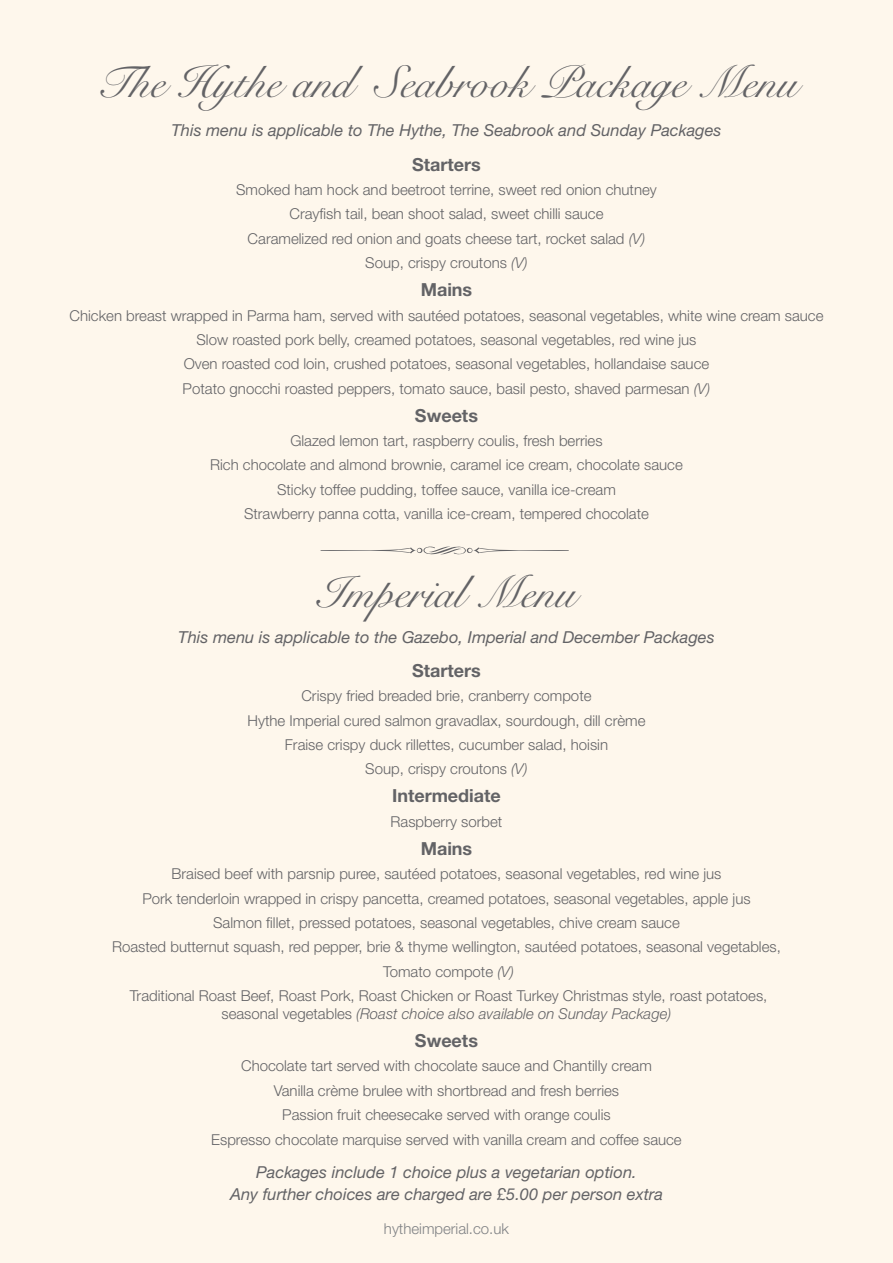
<style>
.page{position:relative;width:893px;height:1263px;background:#fef7ec}
.page>*{position:absolute;margin:0;border:0;box-sizing:border-box;transform-origin:0 0}
.t1{font:45px "Snell Roundhand Script";color:#636366}
.t2{font:700 18px "Helvetica Neue";color:#636366}
.t3{font:italic 16.5px/22.5px "Helvetica Neue";color:#636366;text-align:center}
.t4{font:300 15px/24.3px "Helvetica Neue";color:#636366;text-align:center}
.t5{font:italic 300 15px "Helvetica Neue";color:#636366}
.t6{font:300 15px "Helvetica Neue";color:#808285}
.s1{font-style:italic}
.s2{font-style:normal}
</style>
<div class="page">
<svg style="left:320px;top:546px;width:249px;height:8px"></svg>
<h1 class="t1" style="left:95px;top:57px;width:704px">The Hythe and Seabrook Package Menu</h1>
<p class="t3" style="left:171px;top:119px;width:552px">This menu is applicable to The Hythe, The Seabrook and Sunday Packages</p>
<p class="t2" style="left:412px;top:153px;width:70px">Starters</p>
<p class="t4" style="left:236px;top:177px;width:422px">Smoked ham hock and beetroot terrine, sweet red onion chutney Crayfish tail, bean shoot salad, sweet chilli sauce<br>Caramelized red onion and goats cheese tart, rocket salad <span class="s1">(V)<br></span>Soup, crispy croutons <span class="s1">(V)</span></p>
<p class="t2" style="left:421px;top:279px;width:53px">Mains</p>
<p class="t4" style="left:70px;top:303px;width:755px">Chicken breast wrapped in Parma ham, served with sautéed potatoes, seasonal vegetables, white wine cream sauce Slow roasted pork belly, creamed potatoes, seasonal vegetables, red wine jus<br>Oven roasted cod loin, crushed potatoes, seasonal vegetables, hollandaise sauce<br>Potato gnocchi roasted peppers, tomato sauce, basil pesto, shaved parmesan <span class="s1">(V)</span></p>
<p class="t2" style="left:415px;top:404px;width:65px">Sweets</p>
<p class="t4" style="left:210px;top:428px;width:474px">Glazed lemon tart, raspberry coulis, fresh berries<br>Rich chocolate and almond brownie, caramel ice cream, chocolate sauce Sticky toffee pudding, toffee sauce, vanilla ice-cream<br>Strawberry panna cotta, vanilla ice-cream, tempered chocolate</p>
<h1 class="t1" style="left:317px;top:567px;width:260px">Imperial Menu</h1>
<p class="t3" style="left:178px;top:625px;width:538px">This menu is applicable to the Gazebo, Imperial and December Packages</p>
<p class="t2" style="left:412px;top:659px;width:70px">Starters</p>
<p class="t4" style="left:248px;top:683px;width:399px">Crispy fried breaded brie, cranberry compote<br>Hythe Imperial cured salmon gravadlax, sourdough, dill crème Fraise crispy duck rillettes, cucumber salad, hoisin<br>Soup, crispy croutons <span class="s1">(V)</span></p>
<p class="t2" style="left:392px;top:785px;width:110px">Intermediate</p>
<p class="t4" style="left:391px;top:809px;width:113px">Raspberry sorbet</p>
<p class="t2" style="left:421px;top:837px;width:53px">Mains</p>
<p class="t4" style="left:112px;top:861px;width:670px">Braised beef with parsnip puree, sautéed potatoes, seasonal vegetables, red wine jus<br>Pork tenderloin wrapped in crispy pancetta, creamed potatoes, seasonal vegetables, apple jus<br>Salmon fillet, pressed potatoes, seasonal vegetables, chive cream sauce<br>Roasted butternut squash, red pepper, brie &amp; thyme wellington, sautéed potatoes, seasonal vegetables, Tomato compote <span class="s1">(V)<br></span>Traditional Roast Beef, Roast Pork, Roast Chicken or Roast Turkey Christmas style, roast potatoes,</p>
<p class="t5" style="left:222px;top:1005px;width:451px"><span class="s2">seasonal vegetables</span> (Roast choice also available on Sunday Package)</p>
<p class="t2" style="left:415px;top:1029px;width:64px">Sweets</p>
<p class="t4" style="left:211px;top:1053px;width:472px">Chocolate tart served with chocolate sauce and Chantilly cream<br>Vanilla crème brulee with shortbread and fresh berries<br>Passion fruit cheesecake served with orange coulis<br>Espresso chocolate marquise served with vanilla cream and coffee sauce</p>
<p class="t3" style="left:230px;top:1160px;width:434px">Packages include 1 choice plus a vegetarian option.<br>Any further choices are charged are £5.00 per person extra</p>
<p class="t6" style="left:384px;top:1220px;width:127px">hytheimperial.co.uk</p>
</div>
